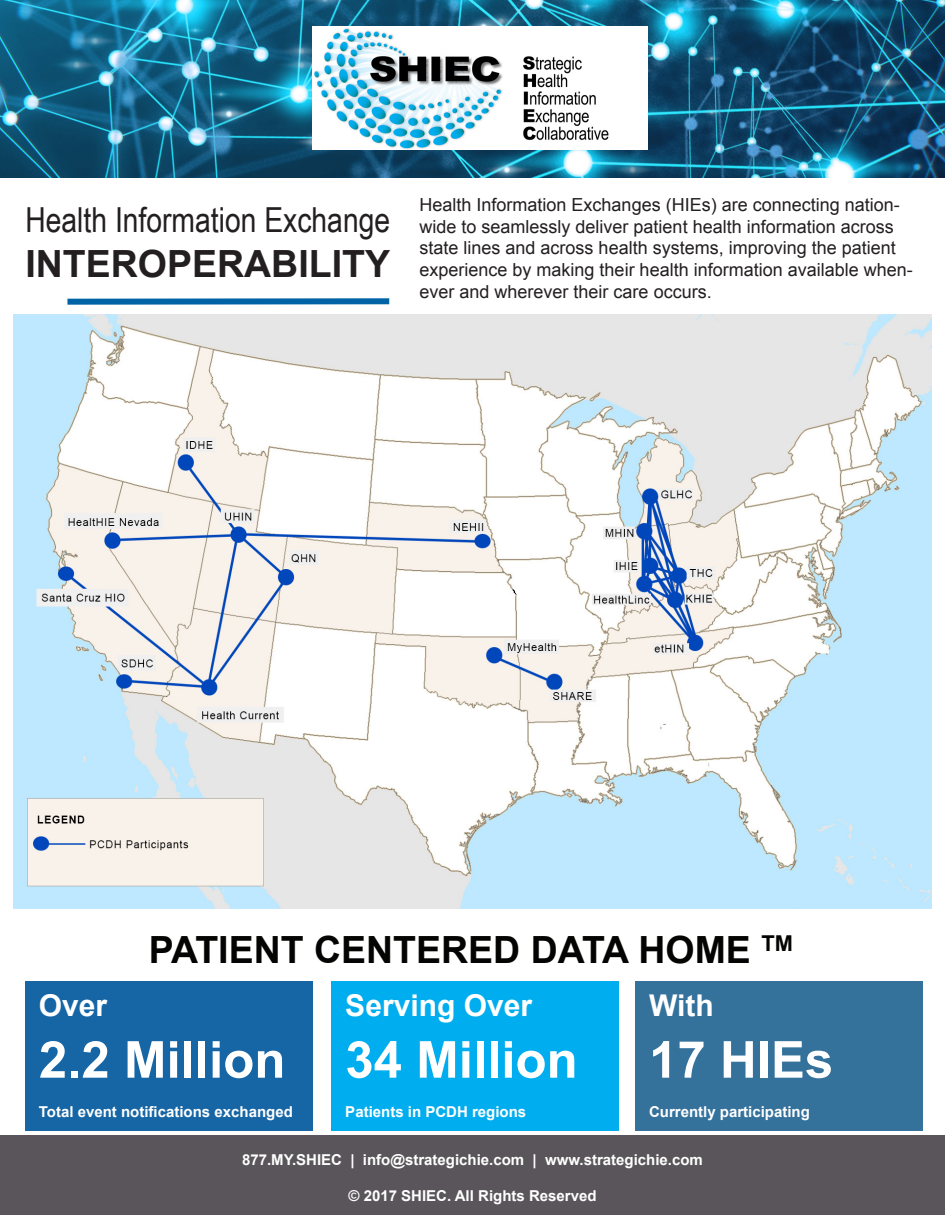
<style>
.page{position:relative;width:945px;height:1215px;background:#fff}
.page>*{position:absolute;margin:0;border:0;box-sizing:border-box;transform-origin:0 0}
.t1{font:700 51px "Arial";color:#fff}
.t2{font:700 37.5px "Arial";color:#040503}
.t3{font:700 37.5px "Arial";color:#231f20}
.t4{font:34.5px "Arial Narrow";color:#231f20}
.t5{font:700 30px "Arial";color:#fff}
.t6{font:18px/21.6px "Arial";color:#231f20}
.t7{font:700 15px "Arial";color:#fff}
</style>
<div class="page">
<img style="left:14px;top:315px;width:918px;height:593px">
<img style="left:0;top:0;width:945px;height:178px">
<img style="left:313px;top:26px;width:334px;height:123px">
<div style="left:0;top:1136px;width:945px;height:79px;background:#5a555a"></div>
<div style="left:25px;top:981px;width:288px;height:150px;background:#1665a5"></div>
<div style="left:332px;top:981px;width:287px;height:150px;background:#00aeef"></div>
<div style="left:636px;top:981px;width:287px;height:150px;background:#34719b"></div>
<div style="left:67px;top:298px;width:322px;height:7px;background:#0063a5"></div>
<p class="t4" style="left:25px;top:194px;width:366px">Health Information Exchange</p>
<p class="t3" style="left:25px;top:239px;width:366px">INTEROPERABILITY</p>
<p class="t6" style="left:420px;top:194px;width:495px">Health Information Exchanges (HIEs) are connecting nation&shy;wide to seamlessly deliver patient health information across state lines and across health systems, improving the patient experience by making their health information available when&shy;ever and wherever their care occurs.</p>
<p class="t2" style="left:149px;top:925px;width:646px">PATIENT CENTERED DATA HOME <sup>TM</sup></p>
<p class="t5" style="left:39px;top:986px;width:70px">Over</p>
<p class="t1" style="left:39px;top:1026px;width:248px">2.2 Million</p>
<p class="t7" style="left:39px;top:1102px;width:255px">Total event notifications exchanged</p>
<p class="t5" style="left:345px;top:986px;width:188px">Serving Over</p>
<p class="t1" style="left:345px;top:1026px;width:234px">34 Million</p>
<p class="t7" style="left:345px;top:1102px;width:182px">Patients in PCDH regions</p>
<p class="t5" style="left:649px;top:986px;width:66px">With</p>
<p class="t1" style="left:649px;top:1026px;width:186px">17 HIEs</p>
<p class="t7" style="left:649px;top:1102px;width:162px">Currently participating</p>
<p class="t7" style="left:242px;top:1149px;width:462px">877.MY.SHIEC | info@strategichie.com | www.strategichie.com</p>
<p class="t7" style="left:348px;top:1185px;width:250px">© 2017 SHIEC. All Rights Reserved</p>
</div>
